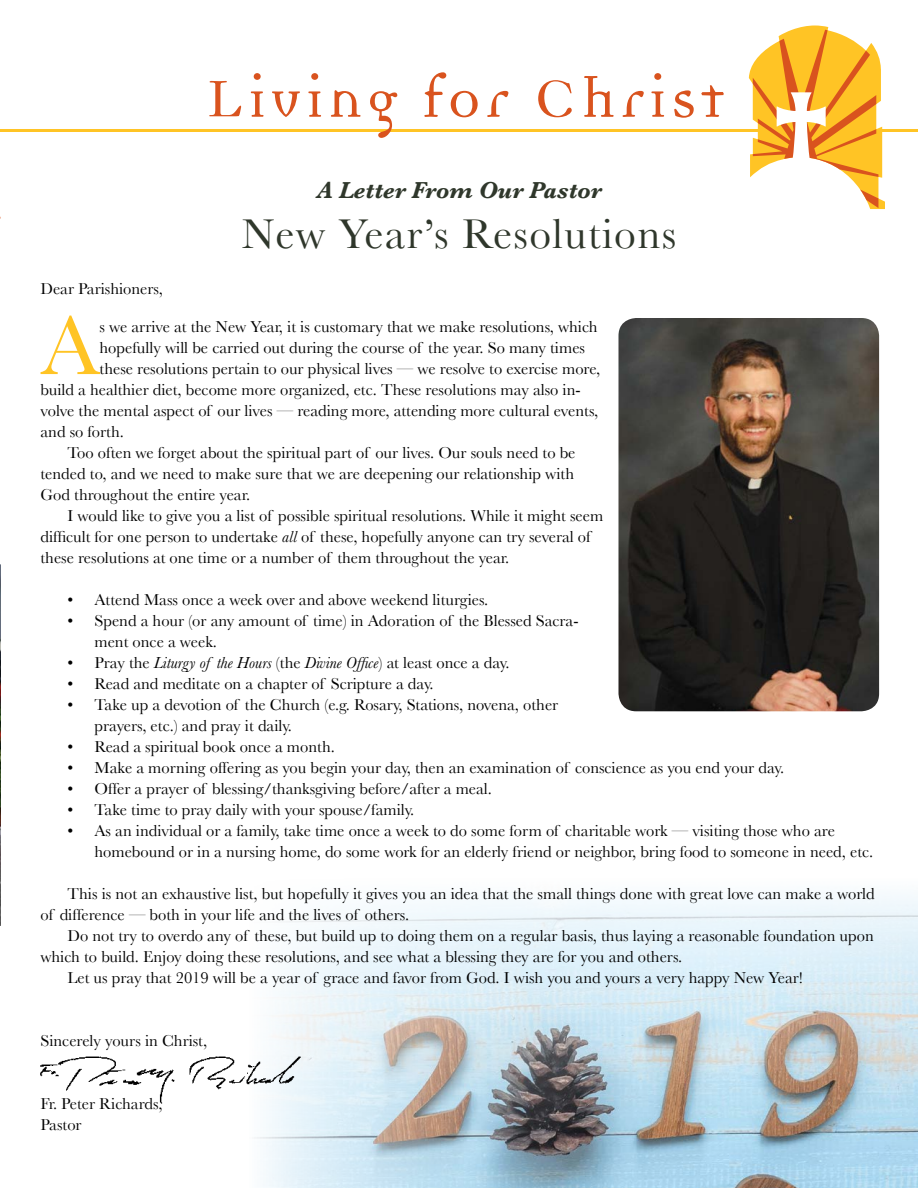
<style>
.page{position:relative;width:918px;height:1188px;background:#fff}
.page>*{position:absolute;margin:0;border:0;box-sizing:border-box;transform-origin:0 0}
.t1{font:87.15px "Baskerville";color:#ffc425}
.t2{font:43.5px "Baskerville";letter-spacing:.03em;color:#2f372b}
.t3{font:italic 700 24px "Baskerville";color:#2f372b}
.t4{font:16.5px/21px "Baskerville";color:#000}
.s1{font-style:italic}
</style>
<div class="page">
<hr style="left:0;top:129px;width:918px;height:3px;background:#ffc425">
<svg style="left:749px;top:25px;width:136px;height:184px"></svg>
<svg style="left:370px;top:91px;width:27px;height:47px"></svg>
<svg style="left:209px;top:81px;width:32px;height:35px"></svg>
<svg style="left:251px;top:73px;width:13px;height:44px"></svg>
<svg style="left:272px;top:91px;width:28px;height:26px"></svg>
<svg style="left:308px;top:73px;width:13px;height:44px"></svg>
<svg style="left:331px;top:90px;width:30px;height:27px"></svg>
<svg style="left:424px;top:72px;width:54px;height:45px"></svg>
<svg style="left:487px;top:91px;width:21px;height:26px"></svg>
<svg style="left:538px;top:80px;width:34px;height:37px"></svg>
<svg style="left:584px;top:76px;width:30px;height:41px"></svg>
<svg style="left:623px;top:91px;width:21px;height:26px"></svg>
<svg style="left:651px;top:91px;width:13px;height:26px"></svg>
<div style="left:654px;top:73px;width:7px;height:7px;background:#d9531e;border-radius:50%"></div>
<svg style="left:674px;top:90px;width:20px;height:28px"></svg>
<svg style="left:701px;top:85px;width:23px;height:32px"></svg>
<img style="left:254px;top:895px;width:664px;height:293px">
<img style="left:40px;top:1050px;width:270px;height:55px">
<img style="left:618px;top:318px;width:261px;height:393px">
<img style="left:0;top:564px;width:1px;height:362px">
<p class="t4" style="left:40px;top:278px;width:124px">Dear Parishioners,</p>
<h3 class="t3" style="left:317px;top:174px;width:286px">A Letter From Our Pastor</h3>
<h2 class="t2" style="left:242px;top:208px;width:436px">New Year’s Resolutions</h2>
<h1 class="t1" style="left:40px;top:294px;width:61px">A</h1>
<p class="t4" style="left:100px;top:316px;width:500px">s we arrive at the New Year, it is customary that we make resolutions, which</p>
<p class="t4" style="left:100px;top:337px;width:487px">hopefully will be carried out during the course of the year. So many times</p>
<p class="t4" style="left:100px;top:358px;width:502px">these resolutions pertain to our physical lives — we resolve to exercise more,</p>
<p class="t4" style="left:41px;top:379px;width:542px">build a healthier diet, become more organized, etc. These resolutions may also in-</p>
<p class="t4" style="left:41px;top:400px;width:559px">volve the mental aspect of our lives — reading more, attending more cultural events,</p>
<p class="t4" style="left:41px;top:421px;width:85px">and so forth.</p>
<p class="t4" style="left:67px;top:442px;width:510px">Too often we forget about the spiritual part of our lives. Our souls need to be</p>
<p class="t4" style="left:41px;top:463px;width:535px">tended to, and we need to make sure that we are deepening our relationship with</p>
<p class="t4" style="left:41px;top:484px;width:211px">God throughout the entire year.</p>
<p class="t4" style="left:67px;top:505px;width:537px">I would like to give you a list of possible spiritual resolutions. While it might seem</p>
<p class="t4" style="left:41px;top:526px;width:552px">difficult for one person to undertake <span class="s1">all</span> of these, hopefully anyone can try several of</p>
<p class="t4" style="left:41px;top:547px;width:470px">these resolutions at one time or a number of them throughout the year.</p>
<p class="t4" style="left:67px;top:589px;width:422px">• Attend Mass once a week over and above weekend liturgies.</p>
<p class="t4" style="left:94px;top:610px;width:486px;text-indent:-27px">• Spend a hour (or any amount of time) in Adoration of the Blessed Sacra&shy;ment once a week.</p>
<p class="t4" style="left:67px;top:652px;width:444px">• Pray the <span class="s1">Liturgy of the Hours</span> (the <span class="s1">Divine Office</span>) at least once a day.</p>
<p class="t4" style="left:67px;top:673px;width:368px">• Read and meditate on a chapter of Scripture a day.</p>
<p class="t4" style="left:94px;top:694px;width:465px;text-indent:-27px">• Take up a devotion of the Church (e.g. Rosary, Stations, novena, other prayers, etc.) and pray it daily.</p>
<p class="t4" style="left:67px;top:736px;width:269px">• Read a spiritual book once a month.</p>
<p class="t4" style="left:67px;top:757px;width:718px">• Make a morning offering as you begin your day, then an examination of conscience as you end your day.</p>
<p class="t4" style="left:67px;top:778px;width:426px">• Offer a prayer of blessing/thanksgiving before/after a meal.</p>
<p class="t4" style="left:67px;top:799px;width:348px">• Take time to pray daily with your spouse/family.</p>
<p class="t4" style="left:94px;top:820px;width:780px;text-indent:-27px">• As an individual or a family, take time once a week to do some form of charitable work — visiting those who are homebound or in a nursing home, do some work for an elderly friend or neighbor, bring food to someone in need, etc.</p>
<p class="t4" style="left:41px;top:883px;width:836px;text-indent:27px">This is not an exhaustive list, but hopefully it gives you an idea that the small things done with great love can make a world of difference — both in your life and the lives of others.</p>
<p class="t4" style="left:67px;top:925px;width:808px">Do not try to overdo any of these, but build up to doing them on a regular basis, thus laying a reasonable foundation upon</p>
<p class="t4" style="left:41px;top:946px;width:643px">which to build. Enjoy doing these resolutions, and see what a blessing they are for you and others.</p>
<p class="t4" style="left:67px;top:967px;width:737px">Let us pray that 2019 will be a year of grace and favor from God. I wish you and yours a very happy New Year!</p>
<p class="t4" style="left:40px;top:1030px;width:168px">Sincerely yours in Christ,</p>
<p class="t4" style="left:40px;top:1093px;width:123px">Fr. Peter Richards,<br>Pastor</p>
</div>
